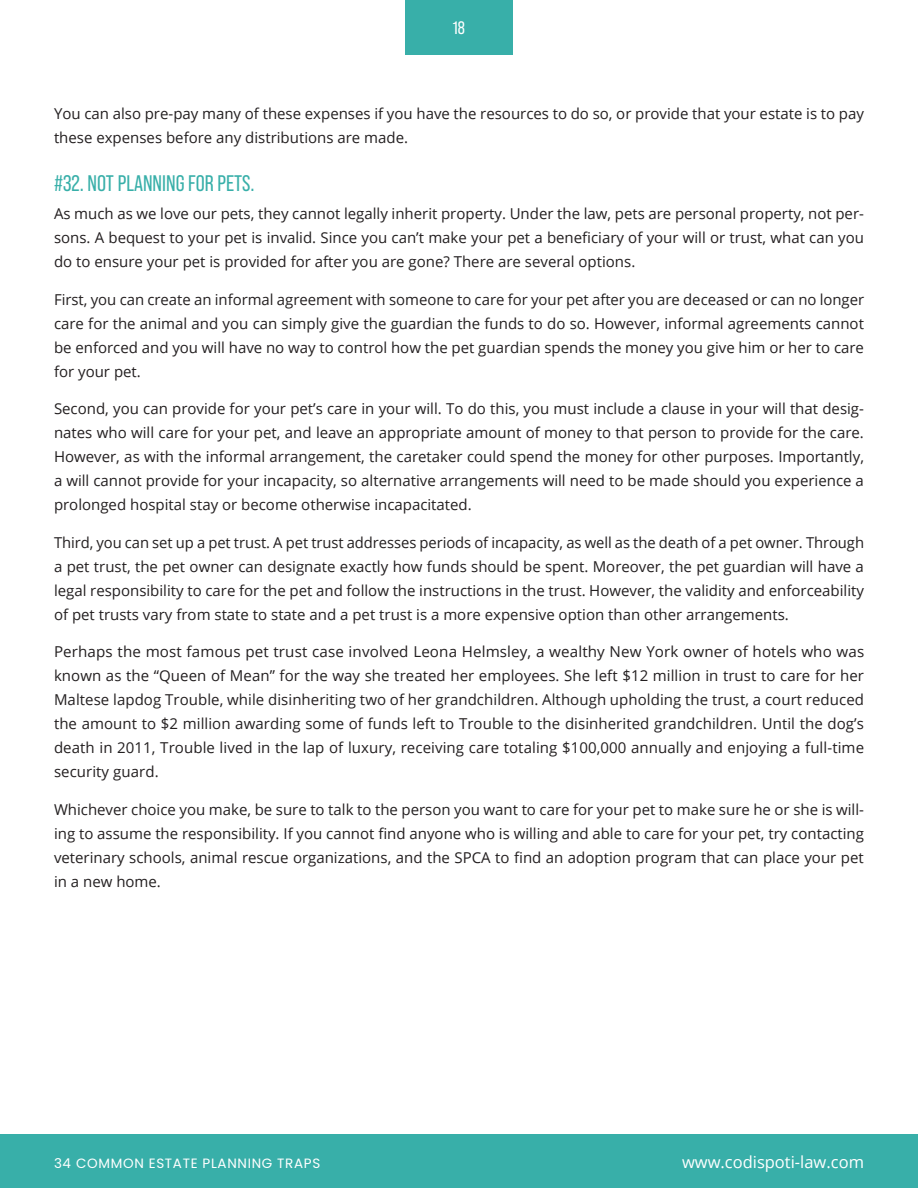
<style>
.page{position:relative;width:918px;height:1188px;background:#fff}
.page>*{position:absolute;margin:0;border:0;box-sizing:border-box;transform-origin:0 0}
.H2_-_Heading_2{font:22.5px "Bebas Neue Pro";color:#38afa9}
.t1{font:18px "Bebas Neue Pro";color:#fff}
.t2{font:16.5px "Open Sans";color:#fff}
.P1_-_Basic_Paragraph{font:15px/24px "Open Sans";color:#231f20;text-align:justify}
.t3{font:13.5px "Poppins";letter-spacing:.05em;color:#fff}
</style>
<div class="page">
<div style="left:405px;top:0;width:108px;height:54px;background:#38afa9"></div>
<div style="left:0;top:1134px;width:918px;height:54px;background:#38afa9"></div>
<p class="t1" style="left:453px;top:18px;width:14px">18</p>
<p class="P1_-_Basic_Paragraph" style="left:54px;top:101px;width:812px">You can also pre-pay many of these expenses if you have the resources to do so, or provide that your estate is to pay these expenses before any distributions are made.</p>
<p class="H2_-_Heading_2" style="left:54px;top:170px;width:202px">#32. NOT PLANNING FOR PETS.</p>
<p class="P1_-_Basic_Paragraph" style="left:54px;top:201px;width:812px">As much as we love our pets, they cannot legally inherit property. Under the law, pets are personal property, not per&shy;sons. A bequest to your pet is invalid. Since you can’t make your pet a beneficiary of your will or trust, what can you do to ensure your pet is provided for after you are gone? There are several options.</p>
<p class="P1_-_Basic_Paragraph" style="left:54px;top:287px;width:812px">First, you can create an informal agreement with someone to care for your pet after you are deceased or can no longer care for the animal and you can simply give the guardian the funds to do so. However, informal agreements cannot be enforced and you will have no way to control how the pet guardian spends the money you give him or her to care for your pet.</p>
<p class="P1_-_Basic_Paragraph" style="left:54px;top:396px;width:812px">Second, you can provide for your pet’s care in your will. To do this, you must include a clause in your will that desig&shy;nates who will care for your pet, and leave an appropriate amount of money to that person to provide for the care.<br>However, as with the informal arrangement, the caretaker could spend the money for other purposes. Importantly, a will cannot provide for your incapacity, so alternative arrangements will need to be made should you experience a prolonged hospital stay or become otherwise incapacitated.</p>
<p class="P1_-_Basic_Paragraph" style="left:54px;top:530px;width:812px">Third, you can set up a pet trust. A pet trust addresses periods of incapacity, as well as the death of a pet owner. Through a pet trust, the pet owner can designate exactly how funds should be spent. Moreover, the pet guardian will have a legal responsibility to care for the pet and follow the instructions in the trust. However, the validity and enforceability of pet trusts vary from state to state and a pet trust is a more expensive option than other arrangements.</p>
<p class="P1_-_Basic_Paragraph" style="left:54px;top:639px;width:812px">Perhaps the most famous pet trust case involved Leona Helmsley, a wealthy New York owner of hotels who was known as the “Queen of Mean” for the way she treated her employees. She left $12 million in trust to care for her Maltese lapdog Trouble, while disinheriting two of her grandchildren. Although upholding the trust, a court reduced the amount to $2 million awarding some of funds left to Trouble to the disinherited grandchildren. Until the dog’s death in 2011, Trouble lived in the lap of luxury, receiving care totaling $100,000 annually and enjoying a full-time security guard.</p>
<p class="P1_-_Basic_Paragraph" style="left:54px;top:797px;width:812px">Whichever choice you make, be sure to talk to the person you want to care for your pet to make sure he or she is will&shy;ing to assume the responsibility. If you cannot find anyone who is willing and able to care for your pet, try contacting veterinary schools, animal rescue organizations, and the SPCA to find an adoption program that can place your pet in a new home.</p>
<p class="t3" style="left:54px;top:1156px;width:268px">34 COMMON ESTATE PLANNING TRAPS</p>
<p class="t2" style="left:682px;top:1151px;width:184px">www.codispoti-law.com</p>
</div>
